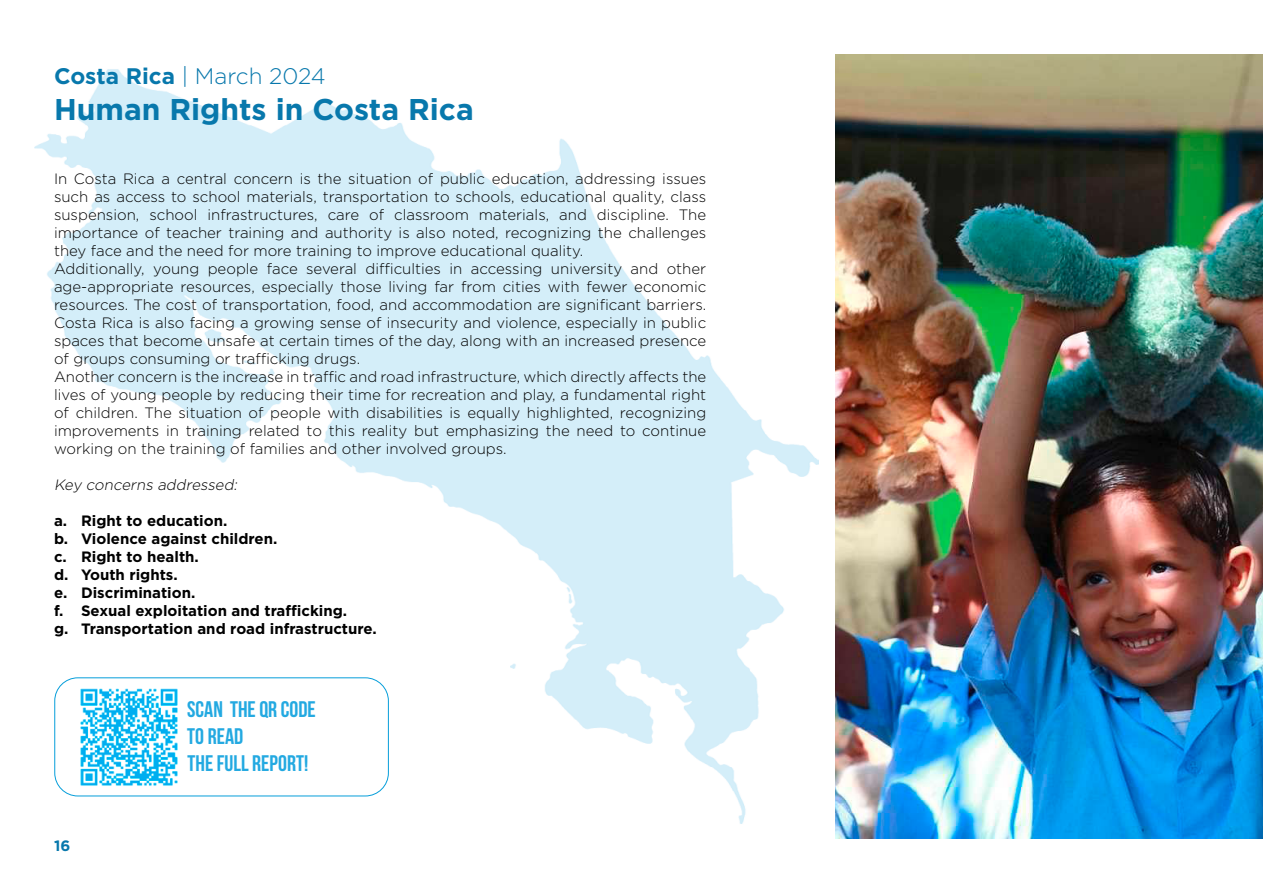
<style>
.page{position:relative;width:1263px;height:893px;background:#fff}
.page>*{position:absolute;margin:0;border:0;box-sizing:border-box;transform-origin:0 0}
.t1{font:700 30px "Gotham";color:#0878ac}
.t2{font:700 22.5px/27px "Bebas Neue";letter-spacing:-.005em;color:#23a9e1}
.t3{font:300 22.5px "Gotham";color:#0878ac}
.t4{font:300 15px/18px "Gotham";color:#000}
.t5{font:700 15px/18px "Gotham";color:#000}
.t6{font:italic 300 15px "Gotham";color:#000}
.t7{font:700 15px "Gotham";color:#0878ac}
.s1{font-weight:700}
</style>
<div class="page">
<img style="left:34px;top:69px;width:785px;height:755px">
<div style="left:54px;top:677px;width:335px;height:119px;border:1px solid #069eda;border-radius:23px"></div>
<img style="left:76px;top:684px;width:106px;height:105px">
<img style="left:836px;top:54px;width:427px;height:785px">
<h2 class="t3" style="left:54px;top:62px;width:273px"><span class="s1">Costa Rica</span> | March 2024</h2>
<h1 class="t1" style="left:54px;top:90px;width:421px">Human Rights in Costa Rica</h1>
<p class="t4" style="left:54px;top:169px;width:654px">In Costa Rica a central concern is the situation of public education, addressing issues such as access to school materials, transportation to schools, educational quality, class suspension, school infrastructures, care of classroom materials, and discipline. The importance of teacher training and authority is also noted, recognizing the challenges they face and the need for more training to improve educational quality.<br>Additionally, young people face several difficulties in accessing university and other age-appropriate resources, especially those living far from cities with fewer economic resources. The cost of transportation, food, and accommodation are significant barriers.<br>Costa Rica is also facing a growing sense of insecurity and violence, especially in public spaces that become unsafe at certain times of the day, along with an increased presence of groups consuming or trafficking drugs.<br>Another concern is the increase in traffic and road infrastructure, which directly affects the lives of young people by reducing their time for recreation and play, a fundamental right of children. The situation of people with disabilities is equally highlighted, recognizing improvements in training related to this reality but emphasizing the need to continue working on the training of families and other involved groups.</p>
<p class="t6" style="left:54px;top:475px;width:188px">Key concerns addressed:</p>
<p class="t5" style="left:54px;top:512px;width:324px">a. Right to education.<br>b. Violence against children.<br>c. Right to health.<br>d. Youth rights.<br>e. Discrimination.<br>f. Sexual exploitation and trafficking.<br>g. Transportation and road infrastructure.</p>
<p class="t7" style="left:54px;top:836px;width:18px">16</p>
<h2 class="t2" style="left:187px;top:695px;width:130px">SCAN THE QR CODE<br>TO READ<br>THE FULL REPORT!</h2>
</div>
